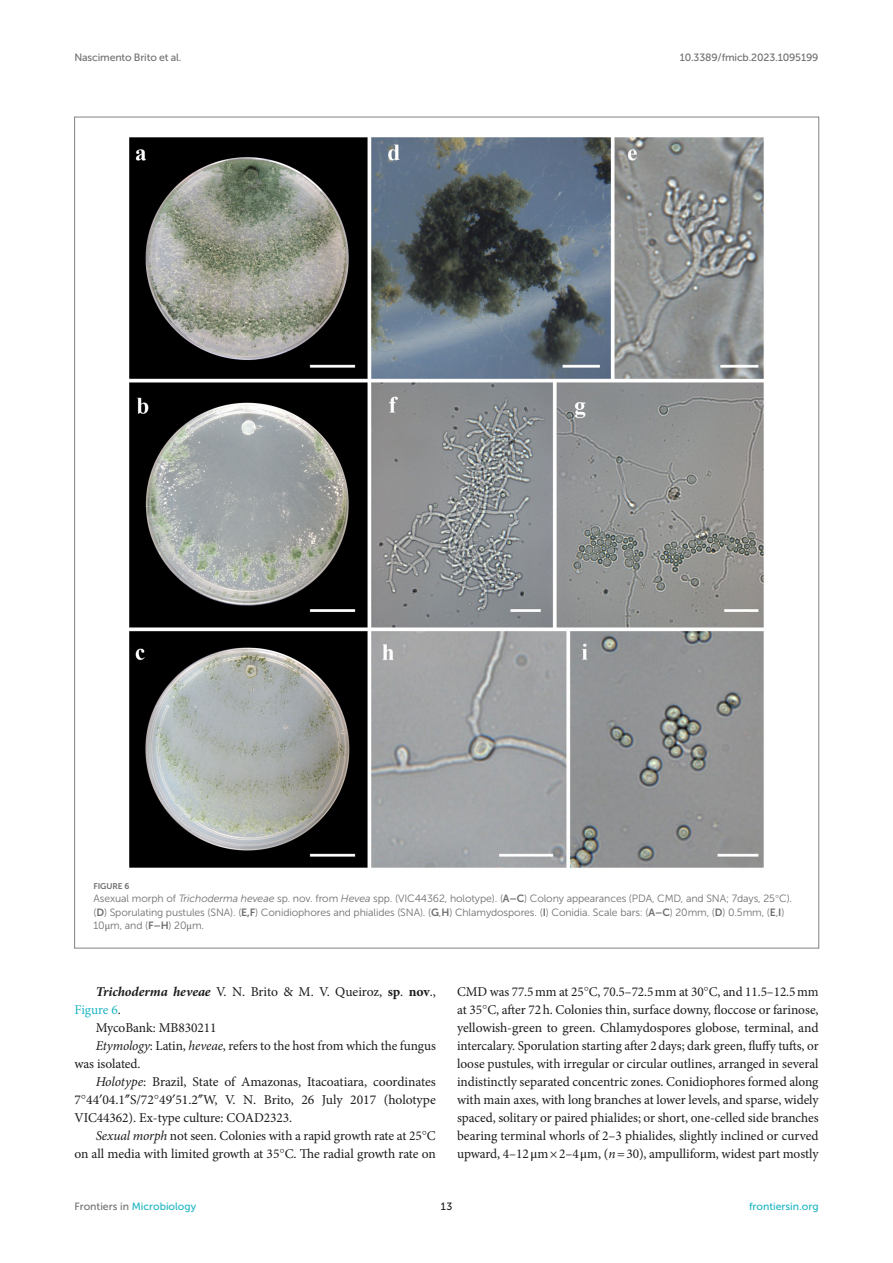
<style>
.page{position:relative;width:893px;height:1263px;background:#fff}
.page>*{position:absolute;margin:0;border:0;box-sizing:border-box;transform-origin:0 0}
.TEXT{font:13.5px/18px "Minion Pro";letter-spacing:-.005em;color:#1b1c1b}
.FIG_LEG{font:10.5px/13.5px "Museo Sans 300";letter-spacing:-.01em;color:#706f70}
.t1{font:10.5px "Museo Sans 500";letter-spacing:-.015em;color:#706f70}
.t2{font:10.5px "Museo Sans 500";color:#1db5c3}
.t3{font:10.5px "Museo Sans 500";color:#1b1c1b}
.FIG_HD{font:8.25px "Museo Sans 700";letter-spacing:-.01em;color:#706f70}
.s1{font-style:italic}
.s2{font-family:"Museo Sans 700"}
.s3{font-family:"STIX"}
.s4{font-family:"STIX General"}
.s5{font-weight:700;font-style:italic}
.s6{font-weight:700}
.s7{color:#1db5c3}
.s8{font-family:"Gentium Plus"}
.s9{color:#706f70}
</style>
<div class="page">
<img style="left:129px;top:137px;width:635px;height:731px">
<p class="t1" style="left:74px;top:51px;width:109px">Nascimento Brito et al.</p>
<p class="t1" style="left:680px;top:51px;width:140px">10.3389/fmicb.2023.1095199</p>
<p class="FIG_HD" style="left:94px;top:881px;width:37px">FIGURE 6</p>
<p class="FIG_LEG" style="left:94px;top:892px;width:700px">Asexual morph of <span class="s1">Trichoderma heveae</span> sp. nov. from <span class="s1">Hevea</span> spp. (VIC44362, holotype). (<span class="s2">A–C</span>) Colony appearances (PDA, CMD, and SNA; 7 days, 25<span class="s3">°</span>C). (<span class="s2">D</span>) Sporulating pustules (SNA). (<span class="s2">E,F</span>) Conidiophores and phialides (SNA). (<span class="s2">G</span>,<span class="s2">H</span>) Chlamydospores. (<span class="s2">I</span>) Conidia. Scale bars: (<span class="s2">A–C</span>) 20 mm, (<span class="s2">D</span>) 0.5 mm, (<span class="s2">E</span>,<span class="s2">I</span>)<br>10 <span class="s4">μ</span>m, and (<span class="s2">F–H</span>) 20 <span class="s4">μ</span>m.</p>
<p class="TEXT" style="left:74px;top:983px;width:363px;text-indent:21px"><span class="s5">Trichoderma heveae</span> V. N. Brito &amp; M. V. Queiroz, <span class="s6">sp</span>. <span class="s6">nov</span>.,<br><span class="s7">Figure 6</span>.</p>
<p class="TEXT" style="left:96px;top:1019px;width:122px">MycoBank: MB830211</p>
<p class="TEXT" style="left:74px;top:1037px;width:363px;text-indent:21px"><span class="s1">Etymology</span>: Latin, <span class="s1">heveae</span>, refers to the host from which the fungus was isolated.</p>
<p class="TEXT" style="left:74px;top:1073px;width:363px;text-align:justify;text-indent:21px"><span class="s1">Holotype</span>: Brazil, State of Amazonas, Itacoatiara, coordinates 7<span class="s3">°</span>44<span class="s8">′</span>04.1<span class="s8">″</span>S/72<span class="s3">°</span>49<span class="s8">′</span>51.2<span class="s8">″</span>W, V. N. Brito, 26 July 2017 (holotype VIC44362). Ex-type culture: COAD2323.</p>
<p class="TEXT" style="left:74px;top:1127px;width:363px;text-align:right"><span class="s1">Sexual morph</span> not seen. Colonies with a rapid growth rate at 25<span class="s3">°</span>C<br>on all media with limited growth at 35<span class="s3">°</span>C. The radial growth rate on</p>
<p class="TEXT" style="left:457px;top:983px;width:363px;text-align:justify">CMD was 77.5mm at 25<span class="s3">°</span>C, 70.5–72.5mm at 30<span class="s3">°</span>C, and 11.5–12.5mm at 35<span class="s3">°</span>C, after 72h. Colonies thin, surface downy, floccose or farinose, yellowish-green to green. Chlamydospores globose, terminal, and intercalary. Sporulation starting after 2days; dark green, fluffy tufts, or loose pustules, with irregular or circular outlines, arranged in several indistinctly separated concentric zones. Conidiophores formed along with main axes, with long branches at lower levels, and sparse, widely spaced, solitary or paired phialides; or short, one-celled side branches bearing terminal whorls of 2–3 phialides, slightly inclined or curved upward, 4–12<span class="s4">μ</span>m×2–4<span class="s4">μ</span>m, (<span class="s1">n</span>=30), ampulliform, widest part mostly</p>
<p class="t2" style="left:74px;top:1200px;width:123px"><span class="s9">Frontiers in</span> Microbiology</p>
<p class="t3" style="left:441px;top:1200px;width:13px">13</p>
<p class="t2" style="left:749px;top:1200px;width:71px">frontiersin.org</p>
</div>
